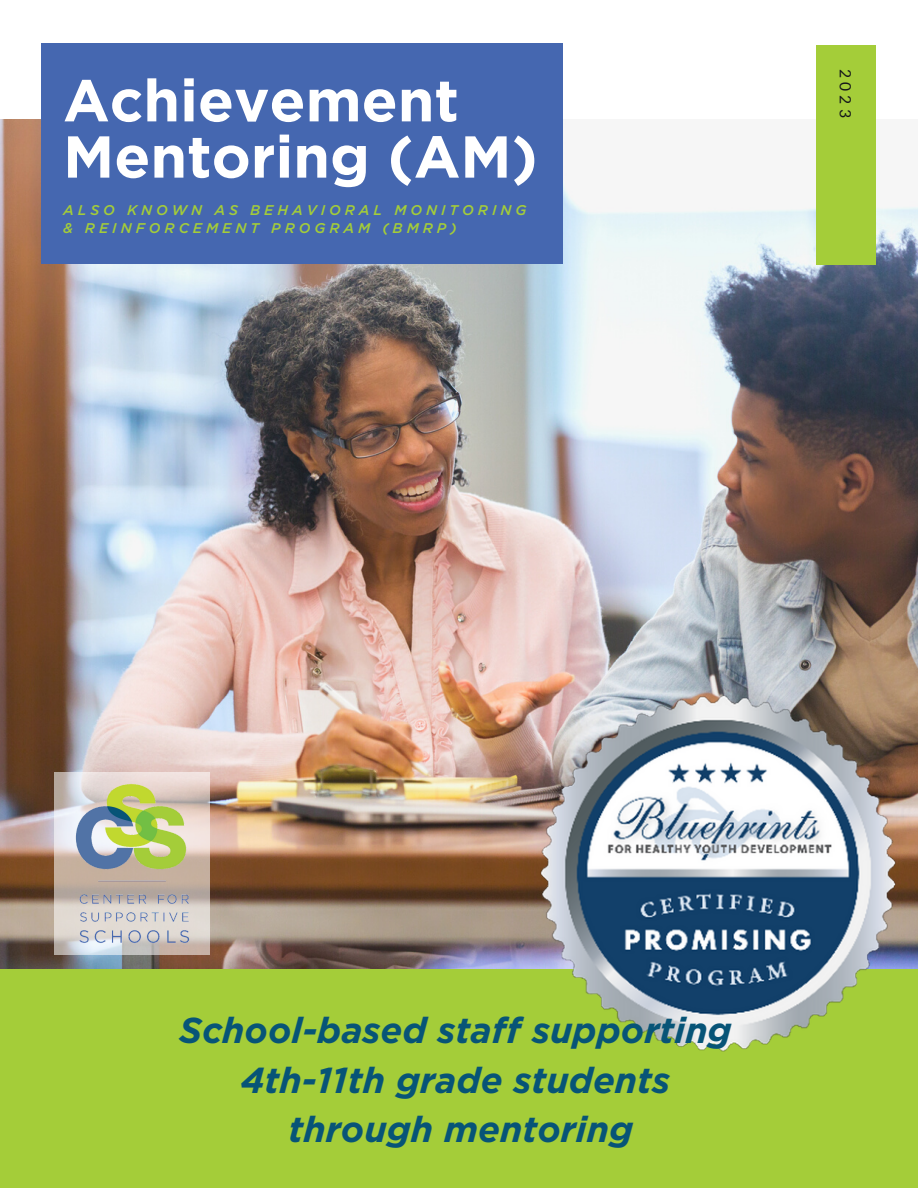
<style>
.page{position:relative;width:918px;height:1188px;background:#fff}
.page>*{position:absolute;margin:0;border:0;box-sizing:border-box;transform-origin:0 0}
.t1{font:700 58.95px/56.2px "Gotham";color:#fff}
.t2{font:italic 700 36px "Gotham";color:#075477}
.t3{font:15.6px "Lato";color:#14161a}
.t4{font:italic 500 14.1px/18px "Gotham";letter-spacing:.28em;color:#a4cd39}
</style>
<div class="page">
<img style="left:0;top:120px;width:918px;height:849px">
<div style="left:41px;top:44px;width:522px;height:219px;background:#4567b0"></div>
<div style="left:0;top:969px;width:918px;height:219px;background:#a4cd39"></div>
<div style="left:817px;top:45px;width:58px;height:219px;background:#a4cd39"></div>
<img style="left:41px;top:772px;width:183px;height:183px">
<img style="left:441px;top:691px;width:477px;height:361px">
<p class="t1" style="left:63px;top:76px;width:476px">Achievement<br>Mentoring (AM)</p>
<p class="t3" style="left:855px;top:69px;width:51px;rotate:90deg">2023</p>
<p class="t4" style="left:63px;top:202px;width:465px">ALSO KNOWN AS BEHAVIORAL MONITORING &amp; REINFORCEMENT PROGRAM (BMRP)</p>
<p class="t2" style="left:179px;top:1015px;width:554px">School-based staff supporting</p>
<p class="t2" style="left:241px;top:1064px;width:431px">4th-11th grade students</p>
<p class="t2" style="left:288px;top:1114px;width:346px">through mentoring</p>
</div>
